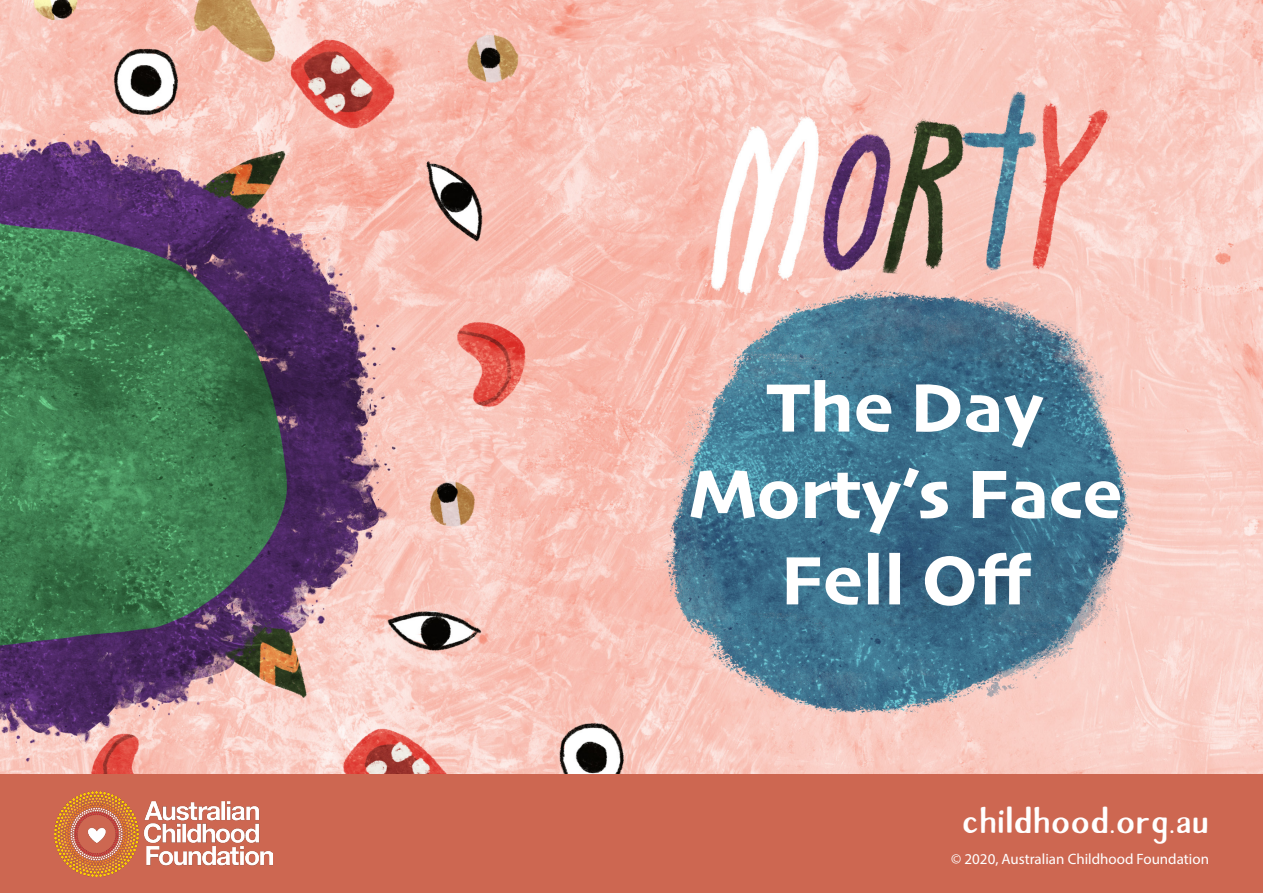
<style>
.page{position:relative;width:1263px;height:893px;background:#fff}
.page>*{position:absolute;margin:0;border:0;box-sizing:border-box;transform-origin:0 0}
.t1{font:72px/86.4px "Skia";color:#fff;text-align:center}
.t2{font:37.5px "Avera Sans Bold";color:#fff}
.t3{font:15px "Myriad Pro";color:#fff}
</style>
<div class="page">
<img style="left:0;top:0;width:1263px;height:774px">
<div style="left:0;top:774px;width:1263px;height:119px;background:#cd6751"></div>
<img style="left:54px;top:791px;width:218px;height:85px">
<p class="t1" style="left:689px;top:369px;width:435px">The Day<br>Morty’s Face<br>Fell Off</p>
<p class="t2" style="left:962px;top:800px;width:249px">childhood.org.au</p>
<p class="t3" style="left:951px;top:850px;width:259px">© 2020, Australian Childhood Foundation</p>
</div>
